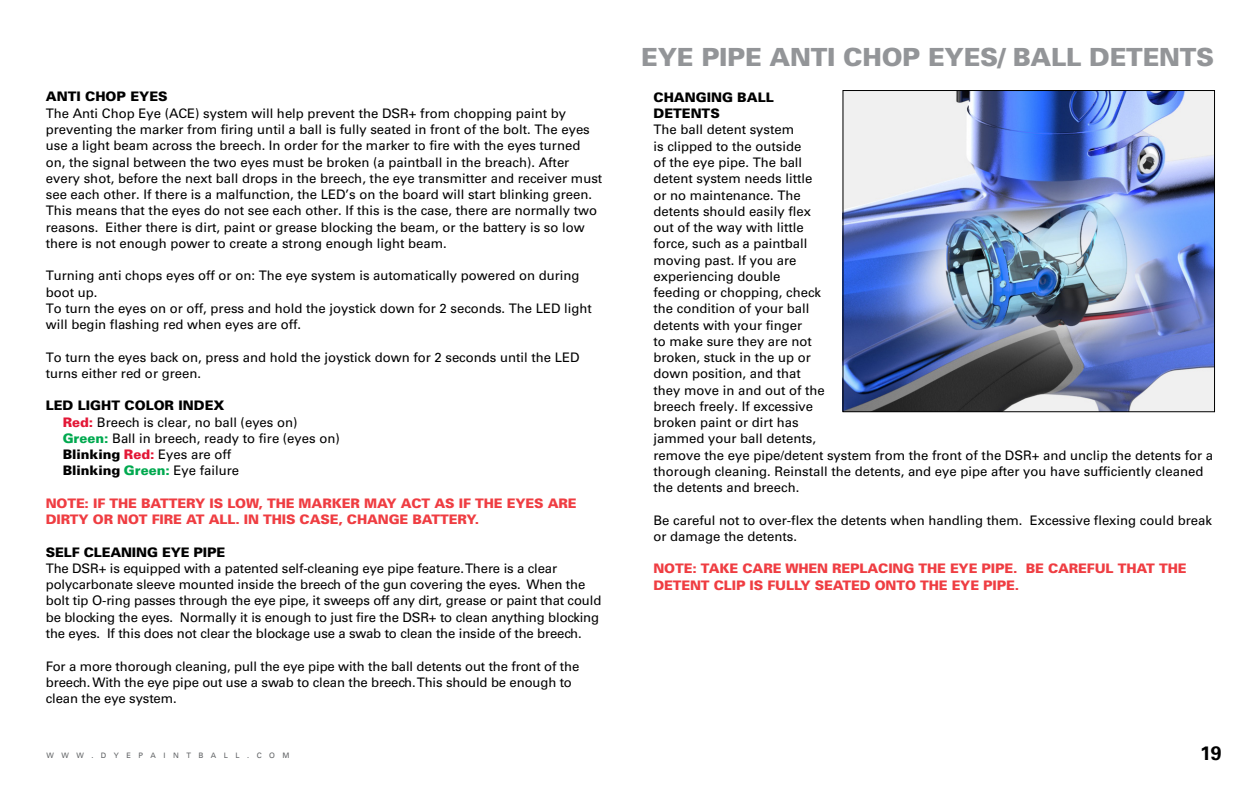
<style>
.page{position:relative;width:1260px;height:788px;background:#fff}
.page>*{position:absolute;margin:0;border:0;box-sizing:border-box;transform-origin:0 0}
.t1{font:900 25px "Univers";letter-spacing:-.01em;color:#939598}
.t2{font:700 19.5px "Univers";color:#000}
.t3{font:13.12px/16.2px "Univers";color:#000}
.t4{font:900 13.12px/16.2px "Univers";letter-spacing:-.01em;color:#ef3d42}
.t5{font:900 13.12px/16.2px "Univers";color:#000}
.t6{font:7.5px "Univers LT";letter-spacing:1em;color:#626466}
.s1{font-weight:900}
.s2{font-weight:900;color:#e31736}
.s3{font-weight:900;color:#00a94f}
</style>
<div class="page">
<img style="left:845px;top:92px;width:368px;height:318px">
<div style="left:843px;top:90px;width:372px;height:322px;border:1px solid #000"></div>
<p class="t5" style="left:46px;top:88px;width:123px">ANTI CHOP EYES</p>
<p class="t3" style="left:46px;top:105px;width:558px">The Anti Chop Eye (ACE) system will help prevent the DSR+ from chopping paint by preventing the marker from firing until a ball is fully seated in front of the bolt. The eyes use a light beam across the breech. In order for the marker to fire with the eyes turned on, the signal between the two eyes must be broken (a paintball in the breach). After every shot, before the next ball drops in the breech, the eye transmitter and receiver must see each other. If there is a malfunction, the LED’s on the board will start blinking green.<br>This means that the eyes do not see each other. If this is the case, there are normally two reasons. Either there is dirt, paint or grease blocking the beam, or the battery is so low there is not enough power to create a strong enough light beam.</p>
<p class="t3" style="left:46px;top:267px;width:548px">Turning anti chops eyes off or on: The eye system is automatically powered on during boot up.<br>To turn the eyes on or off, press and hold the joystick down for 2 seconds. The LED light will begin flashing red when eyes are off.</p>
<p class="t3" style="left:46px;top:349px;width:535px">To turn the eyes back on, press and hold the joystick down for 2 seconds until the LED turns either red or green.</p>
<p class="t3" style="left:63px;top:397px;width:279px;text-indent:-17px"><span class="s1">LED LIGHT COLOR INDEX<br></span><span class="s2">Red:</span> Breech is clear, no ball (eyes on)<br><span class="s3">Green:</span> Ball in breech, ready to fire (eyes on)<br><span class="s1">Blinking</span> <span class="s2">Red:</span> Eyes are off<br><span class="s1">Blinking</span> <span class="s3">Green:</span> Eye failure</p>
<p class="t4" style="left:46px;top:494px;width:532px">NOTE: IF THE BATTERY IS LOW, THE MARKER MAY ACT AS IF THE EYES ARE<br>DIRTY OR NOT FIRE AT ALL. IN THIS CASE, CHANGE BATTERY.</p>
<p class="t5" style="left:46px;top:543px;width:181px">SELF CLEANING EYE PIPE</p>
<p class="t3" style="left:46px;top:560px;width:557px">The DSR+ is equipped with a patented self-cleaning eye pipe feature. There is a clear polycarbonate sleeve mounted inside the breech of the gun covering the eyes. When the bolt tip O-ring passes through the eye pipe, it sweeps off any dirt, grease or paint that could be blocking the eyes. Normally it is enough to just fire the DSR+ to clean anything blocking the eyes. If this does not clear the blockage use a swab to clean the inside of the breech.</p>
<p class="t3" style="left:46px;top:657px;width:535px">For a more thorough cleaning, pull the eye pipe with the ball detents out the front of the breech. With the eye pipe out use a swab to clean the breech. This should be enough to clean the eye system.</p>
<h1 class="t1" style="left:641px;top:41px;width:574px">EYE PIPE ANTI CHOP EYES/ BALL DETENTS</h1>
<p class="t5" style="left:653px;top:89px;width:122px">CHANGING BALL<br>DETENTS</p>
<p class="t3" style="left:653px;top:122px;width:561px">The ball detent system<br>is clipped to the outside<br>of the eye pipe. The ball<br>detent system needs little<br>or no maintenance. The<br>detents should easily flex<br>out of the way with little<br>force, such as a paintball<br>moving past. If you are<br>experiencing double<br>feeding or chopping, check<br>the condition of your ball<br>detents with your finger<br>to make sure they are not<br>broken, stuck in the up or<br>down position, and that<br>they move in and out of the<br>breech freely. If excessive<br>broken paint or dirt has<br>jammed your ball detents,<br>remove the eye pipe/detent system from the front of the DSR+ and unclip the detents for a thorough cleaning. Reinstall the detents, and eye pipe after you have sufficiently cleaned the detents and breech.</p>
<p class="t3" style="left:653px;top:512px;width:560px">Be careful not to over-flex the detents when handling them. Excessive flexing could break or damage the detents.</p>
<p class="t4" style="left:653px;top:560px;width:535px">NOTE: TAKE CARE WHEN REPLACING THE EYE PIPE. BE CAREFUL THAT THE<br>DETENT CLIP IS FULLY SEATED ONTO THE EYE PIPE.</p>
<p class="t6" style="left:46px;top:751px;width:245px">WWW.DYEPAINTBALL.COM</p>
<h2 class="t2" style="left:1200px;top:740px;width:23px">19</h2>
</div>
